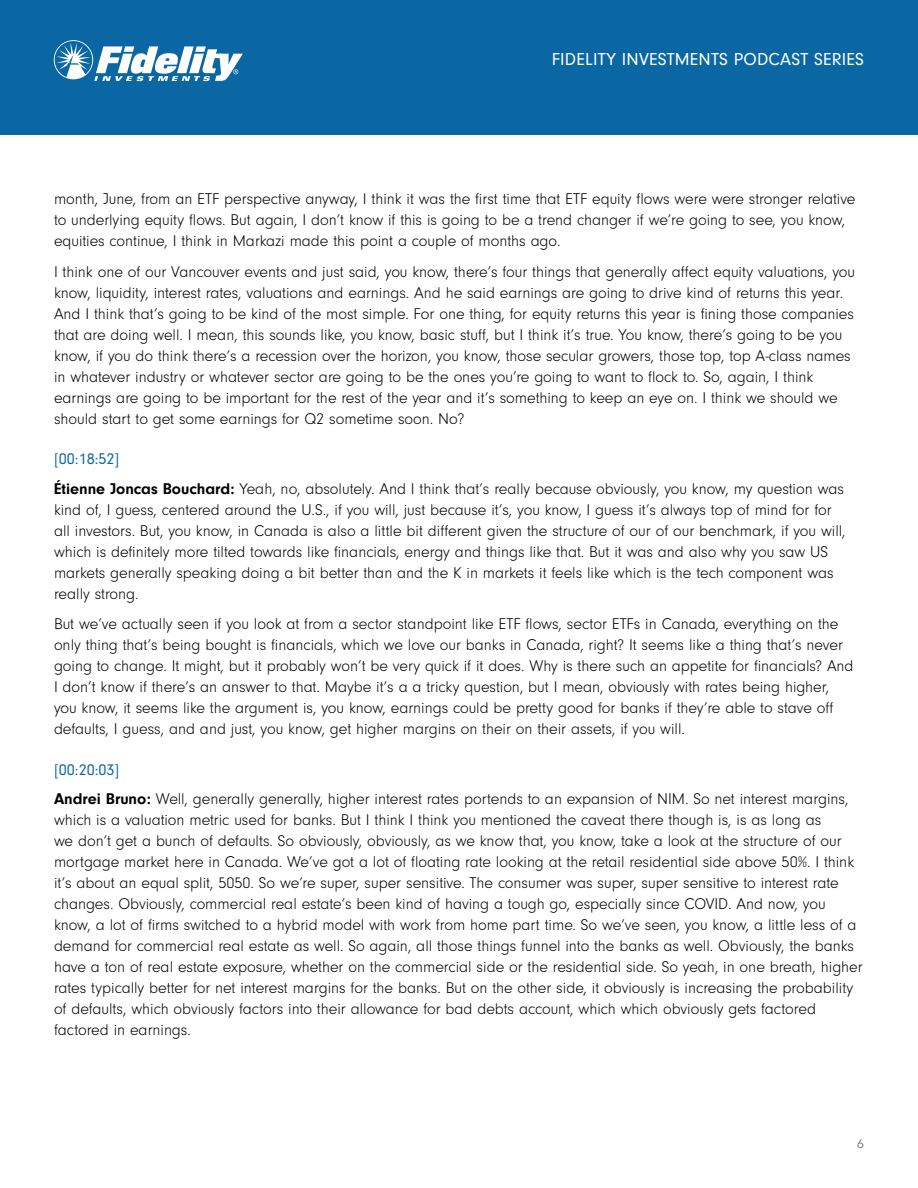
<style>
.page{position:relative;width:918px;height:1188px;background:#fff}
.page>*{position:absolute;margin:0;border:0;box-sizing:border-box;transform-origin:0 0}
.t1{font:18px "Neuzeit Gro";letter-spacing:.01em;color:#fff}
.t2{font:300 16.2px/21px "Neuzeit Gro";color:#000}
.t3{font:300 13.5px "Neuzeit Gro";color:#58595b}
.s1{font-weight:400;color:#0b67a3}
.s2{font-weight:700}
</style>
<div class="page">
<div style="left:0;top:0;width:918px;height:135px;background:#0b67a3"></div>
<svg style="left:54px;top:40px;width:189px;height:41px"></svg>
<p class="t1" style="left:552px;top:49px;width:314px">FIDELITY INVESTMENTS PODCAST SERIES</p>
<p class="t2" style="left:54px;top:189px;width:803px">month, June, from an ETF perspective anyway, I think it was the first time that ETF equity flows were were stronger relative to underlying equity flows. But again, I don’t know if this is going to be a trend changer if we’re going to see, you know, equities continue, I think in Markazi made this point a couple of months ago.</p>
<p class="t2" style="left:54px;top:261px;width:803px">I think one of our Vancouver events and just said, you know, there’s four things that generally affect equity valuations, you know, liquidity, interest rates, valuations and earnings. And he said earnings are going to drive kind of returns this year.<br>And I think that’s going to be kind of the most simple. For one thing, for equity returns this year is fining those companies that are doing well. I mean, this sounds like, you know, basic stuff, but I think it’s true. You know, there’s going to be you know, if you do think there’s a recession over the horizon, you know, those secular growers, those top, top A-class names in whatever industry or whatever sector are going to be the ones you’re going to want to flock to. So, again, I think earnings are going to be important for the rest of the year and it’s something to keep an eye on. I think we should we should start to get some earnings for Q2 sometime soon. No?</p>
<p class="t2" style="left:54px;top:445px;width:791px;line-height:29.2px"><span class="s1">[00:18:52]<br></span><span class="s2">Étienne Joncas Bouchard:</span> Yeah, no, absolutely. And I think that’s really because obviously, you know, my question was</p>
<p class="t2" style="left:54px;top:499px;width:793px">kind of, I guess, centered around the U.S., if you will, just because it’s, you know, I guess it’s always top of mind for for all investors. But, you know, in Canada is also a little bit different given the structure of our of our benchmark, if you will, which is definitely more tilted towards like financials, energy and things like that. But it was and also why you saw US markets generally speaking doing a bit better than and the K in markets it feels like which is the tech component was really strong.</p>
<p class="t2" style="left:54px;top:614px;width:801px">But we’ve actually seen if you look at from a sector standpoint like ETF flows, sector ETFs in Canada, everything on the only thing that’s being bought is financials, which we love our banks in Canada, right? It seems like a thing that’s never going to change. It might, but it probably won’t be very quick if it does. Why is there such an appetite for financials? And I don’t know if there’s an answer to that. Maybe it’s a a tricky question, but I mean, obviously with rates being higher, you know, it seems like the argument is, you know, earnings could be pretty good for banks if they’re able to stave off defaults, I guess, and and just, you know, get higher margins on their on their assets, if you will.</p>
<p class="t2" style="left:54px;top:755px;width:796px;line-height:29.2px"><span class="s1">[00:20:03]<br></span><span class="s2">Andrei Bruno:</span> Well, generally generally, higher interest rates portends to an expansion of NIM. So net interest margins,</p>
<p class="t2" style="left:54px;top:810px;width:810px">which is a valuation metric used for banks. But I think I think you mentioned the caveat there though is, is as long as<br>we don’t get a bunch of defaults. So obviously, obviously, as we know that, you know, take a look at the structure of our mortgage market here in Canada. We’ve got a lot of floating rate looking at the retail residential side above 50%. I think it’s about an equal split, 5050. So we’re super, super sensitive. The consumer was super, super sensitive to interest rate changes. Obviously, commercial real estate’s been kind of having a tough go, especially since COVID. And now, you know, a lot of firms switched to a hybrid model with work from home part time. So we’ve seen, you know, a little less of a demand for commercial real estate as well. So again, all those things funnel into the banks as well. Obviously, the banks have a ton of real estate exposure, whether on the commercial side or the residential side. So yeah, in one breath, higher rates typically better for net interest margins for the banks. But on the other side, it obviously is increasing the probability of defaults, which obviously factors into their allowance for bad debts account, which which obviously gets factored factored in earnings.</p>
<p class="t3" style="left:857px;top:1137px;width:8px">6</p>
</div>
